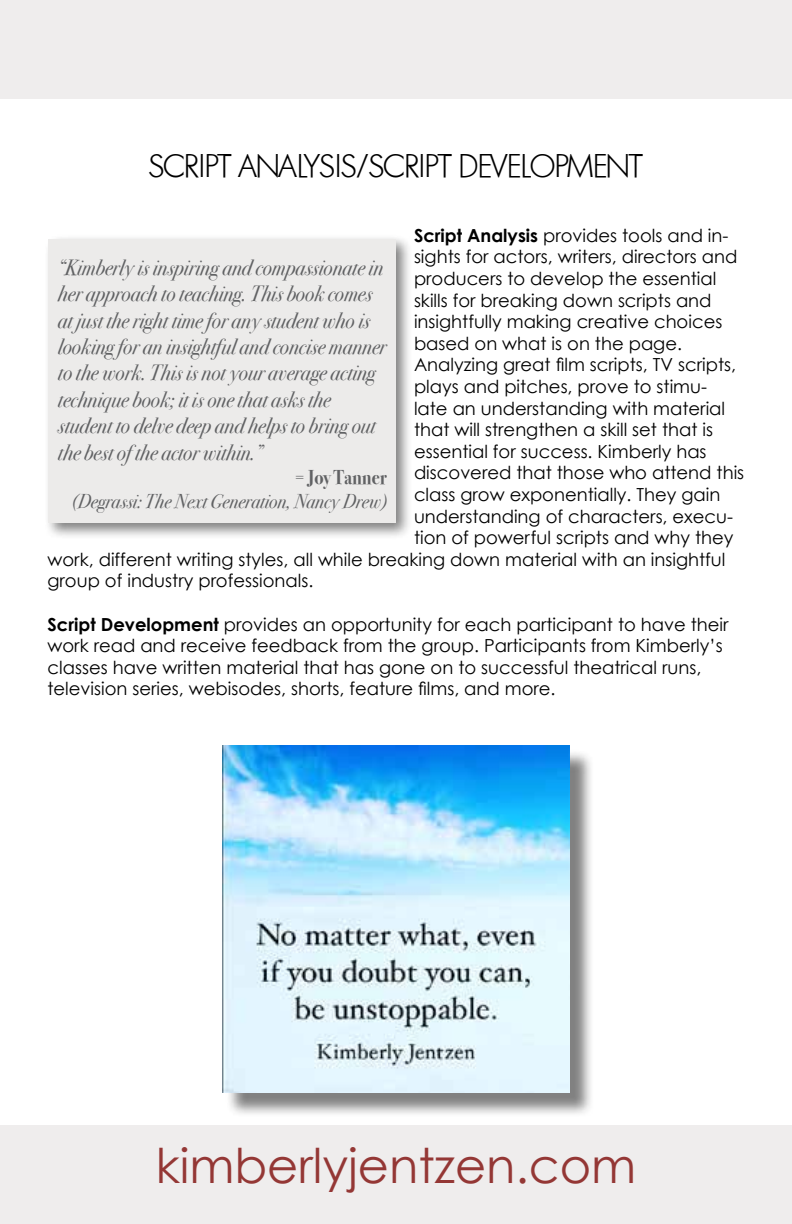
<style>
.page{position:relative;width:792px;height:1224px;background:#fff}
.page>*{position:absolute;margin:0;border:0;box-sizing:border-box;transform-origin:0 0}
.t1{font:48px "Century Gothic";color:#943735}
.t2{font:32px "Futoral Light DB Normal";color:#000}
.t3{font:italic 22px/26.4px "Bodoni Svty Two ITCTT";color:#616264;scale:.9 1}
.t4{font:italic 20px/24px "Bodoni Svty Two ITCTT";color:#616264;text-align:right;scale:.9 1}
.t5{font:18px/21.6px "Century Gothic";color:#000}
.s1{font-weight:700}
.s2{font-weight:700;font-style:normal}
</style>
<div class="page">
<div style="left:0;top:0;width:792px;height:99px;background:#efeded"></div>
<div style="left:0;top:1126px;width:792px;height:98px;background:#efeded"></div>
<div style="left:44px;top:234px;width:369px;height:306px;background:#000;opacity:.5"></div>
<div style="left:49px;top:239px;width:347px;height:284px;background:#ecebea"></div>
<div style="left:225px;top:749px;width:369px;height:368px;background:#000;opacity:.5"></div>
<img style="left:222px;top:746px;width:348px;height:347px">
<h2 class="t2" style="left:149px;top:147px;width:495px">SCRIPT ANALYSIS/SCRIPT DEVELOPMENT</h2>
<p class="t5" style="left:414px;top:224px;width:316px"><span class="s1">Script Analysis</span> provides tools and in-</p>
<p class="t5" style="left:414px;top:246px;width:325px">sights for actors, writers, directors and</p>
<p class="t5" style="left:414px;top:267px;width:304px">producers to develop the essential</p>
<p class="t5" style="left:414px;top:289px;width:299px">skills for breaking down scripts and</p>
<p class="t5" style="left:414px;top:311px;width:310px">insightfully making creative choices</p>
<p class="t5" style="left:414px;top:332px;width:270px">based on what is on the page.</p>
<p class="t5" style="left:414px;top:354px;width:324px">Analyzing great film scripts, TV scripts,</p>
<p class="t5" style="left:414px;top:375px;width:295px">plays and pitches, prove to stimu-</p>
<p class="t5" style="left:414px;top:397px;width:313px">late an understanding with material</p>
<p class="t5" style="left:414px;top:419px;width:301px">that will strengthen a skill set that is</p>
<p class="t5" style="left:414px;top:440px;width:294px">essential for success. Kimberly has</p>
<p class="t5" style="left:414px;top:462px;width:332px">discovered that those who attend this</p>
<p class="t5" style="left:414px;top:483px;width:308px">class grow exponentially. They gain</p>
<p class="t5" style="left:414px;top:505px;width:321px">understanding of characters, execu-</p>
<p class="t5" style="left:414px;top:527px;width:321px">tion of powerful scripts and why they</p>
<p class="t5" style="left:48px;top:548px;width:680px">work, different writing styles, all while breaking down material with an insightful</p>
<p class="t5" style="left:48px;top:570px;width:267px">group of industry professionals.</p>
<p class="t5" style="left:48px;top:613px;width:683px"><span class="s1">Script Development</span> provides an opportunity for each participant to have their work read and receive feedback from the group. Participants from Kimberly’s classes have written material that has gone on to successful theatrical runs, television series, webisodes, shorts, feature films, and more.</p>
<p class="t3" style="left:58px;top:253px;width:366px">“Kimberly is inspiring and compassionate in her approach to teaching. This book comes at just the right time for any student who is looking for an insightful and concise manner to the work. This is not your average acting technique book; it is one that asks the student to delve deep and helps to bring out the best of the actor within.”</p>
<p class="t4" style="left:72px;top:463px;width:352px">= <span class="s2">Joy Tanner<br></span>(Degrassi: The Next Generation, Nancy Drew)</p>
<h1 class="t1" style="left:156px;top:1137px;width:482px">kimberlyjentzen.com</h1>
</div>
